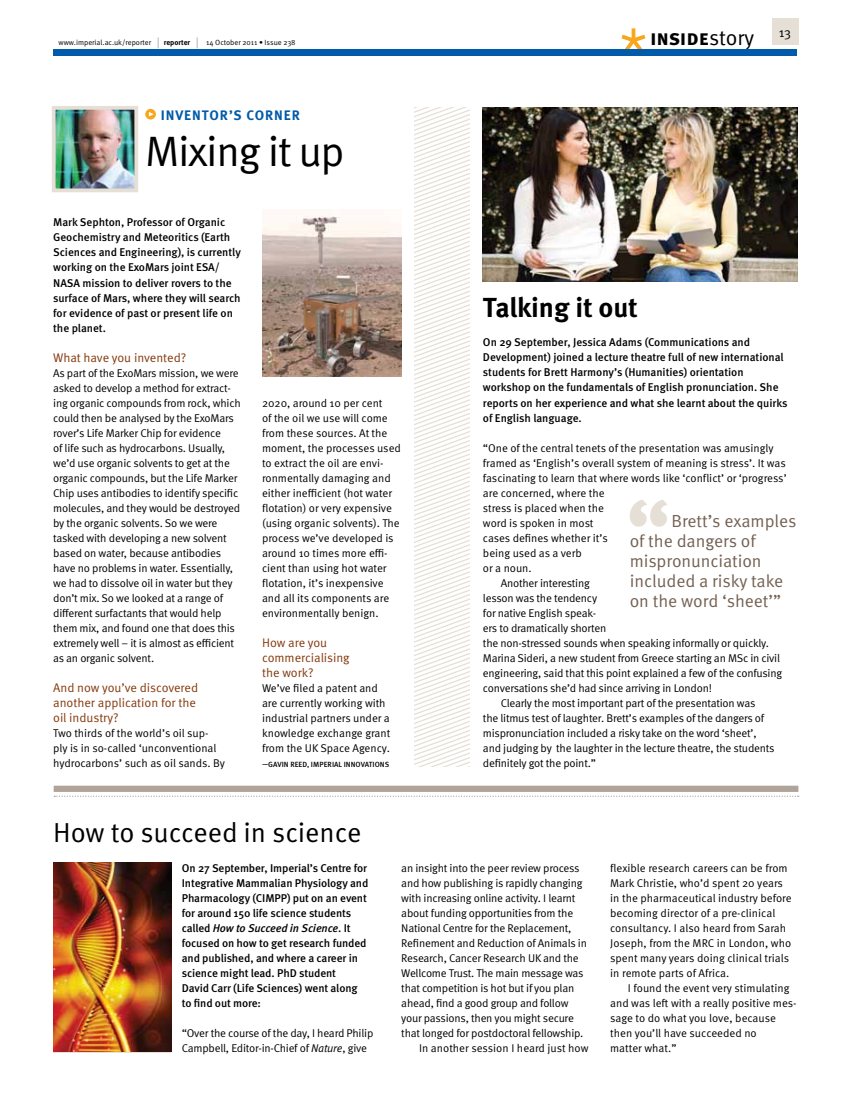
<style>
.page{position:relative;width:851px;height:1117px;background:#fff}
.page>*{position:absolute;margin:0;border:0;box-sizing:border-box;transform-origin:0 0}
.t1{font:42.5px "Meta OT Norm";letter-spacing:-.03em;color:#000}
.t2{font:27.5px "Meta OT Norm";letter-spacing:-.005em;color:#000}
.t3{font:700 27.5px "Meta OT";color:#000}
.t4{font:700 21.25px "Meta OT";letter-spacing:-.005em;color:#000}
.t5{font:17.5px/20px "Meta OT Norm";letter-spacing:-.005em;color:#756153}
.t6{font:700 13.75px "Meta OT";letter-spacing:.07em;color:#005baa}
.t7{font:13.12px "Meta OT Norm";color:#000}
.t8{font:12.5px/15px "Meta OT Norm";letter-spacing:-.005em;color:#84390d}
.t9{font:11.25px/15px "Meta OT Norm";letter-spacing:-.02em;color:#000}
.t10{font:500 11.25px/15px "Meta OT";letter-spacing:-.01em;color:#000}
.t11{font:11.25px/15px "Meta OT Norm";color:#000}
.t12{font:7.5px "Meta OT Norm";letter-spacing:-.005em;color:#000}
.t13{font:500 7.5px "Meta OT";letter-spacing:.005em;color:#000}
.t14{font:700 7.5px "Meta OT";color:#000}
.s1{font-size:11.25px}
.s2{font-family:"Meta OT Norm";font-weight:400;font-size:11.25px}
.s3{font-family:"Meta OT Norm";font-weight:400}
.s4{font-style:italic}
.s5{font-family:"Meta OT Norm Ita"}
</style>
<div class="page">
<div style="left:54px;top:785px;width:744px;height:6px;background:#b0a49a"></div>
<svg style="left:54px;top:795px;width:744px;height:1px"></svg>
<div style="left:145px;top:109px;width:11px;height:10px;background:#faa61c;border-radius:50%"></div>
<svg style="left:149px;top:112px;width:5px;height:4px"></svg>
<img style="left:57px;top:111px;width:76px;height:76px">
<div style="left:52px;top:106px;width:86px;height:86px;border:4px solid #e5dfd6"></div>
<img style="left:483px;top:107px;width:314px;height:174px">
<svg style="left:415px;top:107px;width:54px;height:659px"></svg>
<img style="left:262px;top:216px;width:139px;height:160px">
<img style="left:53px;top:862px;width:118px;height:189px">
<svg style="left:629px;top:499px;width:38px;height:27px"></svg>
<div style="left:771px;top:19px;width:27px;height:26px;background:#e5dfd6"></div>
<svg style="left:621px;top:28px;width:24px;height:21px"></svg>
<div style="left:54px;top:49px;width:743px;height:7px;background:#005baa"></div>
<p class="t12" style="left:58px;top:38px;width:102px">www.imperial.ac.uk/reporter <span class="s1">|</span></p>
<p class="t14" style="left:164px;top:38px;width:35px">reporter <span class="s2">|</span></p>
<p class="t12" style="left:206px;top:38px;width:91px">14 October 2011 • Issue 238</p>
<h3 class="t4" style="left:650px;top:24px;width:106px">inside<span class="s3">story</span></h3>
<p class="t6" style="left:161px;top:106px;width:141px">inventor’s corner</p>
<h1 class="t1" style="left:145px;top:126px;width:201px">Mixing it up</h1>
<p class="t7" style="left:778px;top:24px;width:14px">13</p>
<p class="t10" style="left:53px;top:215px;width:189px">Mark Sephton, Professor of Organic Geochemistry and Meteoritics (Earth Sciences and Engineering), is currently working on the ExoMars joint ESA/ NASA mission to deliver rovers to the surface of Mars, where they will search for evidence of past or present life on the planet.</p>
<p class="t8" style="left:53px;top:350px;width:134px">What have you invented?</p>
<p class="t9" style="left:53px;top:365px;width:189px">As part of the ExoMars mission, we were asked to develop a method for extract&shy;ing organic compounds from rock, which could then be analysed by the ExoMars rover’s Life Marker Chip for evidence<br>of life such as hydrocarbons. Usually, we’d use organic solvents to get at the organic compounds, but the Life Marker Chip uses antibodies to identify specific molecules, and they would be destroyed by the organic solvents. So we were tasked with developing a new solvent based on water, because antibodies have no problems in water. Essentially, we had to dissolve oil in water but they don’t mix. So we looked at a range of different surfactants that would help them mix, and found one that does this extremely well – it is almost as efficient as an organic solvent.</p>
<p class="t8" style="left:53px;top:680px;width:146px">And now you’ve discovered another application for the oil industry?</p>
<p class="t9" style="left:53px;top:725px;width:173px">Two thirds of the world’s oil sup&shy;ply is in so-called ‘unconventional hydrocarbons’ such as oil sands. By</p>
<p class="t9" style="left:262px;top:395px;width:140px">2020, around 10 per cent<br>of the oil we use will come from these sources. At the moment, the processes used to extract the oil are envi&shy;ronmentally damaging and either inefficient (hot water flotation) or very expensive (using organic solvents). The process we’ve developed is around 10 times more effi&shy;cient than using hot water flotation, it’s inexpensive and all its components are environmentally benign.</p>
<p class="t8" style="left:262px;top:635px;width:89px">How are you commercialising the work?</p>
<p class="t9" style="left:262px;top:680px;width:130px">We’ve filed a patent and are currently working with industrial partners under a knowledge exchange grant from the UK Space Agency.</p>
<p class="t13" style="left:262px;top:759px;width:57px">—Gavi n Reed, Imperial</p>
<p class="t13" style="left:344px;top:759px;width:47px">Innovations</p>
<h2 class="t2" style="left:53px;top:815px;width:310px">How to succeed in science</h2>
<h2 class="t3" style="left:483px;top:289px;width:156px">Talking it out</h2>
<p class="t10" style="left:483px;top:335px;width:306px">On 29 September, Jessica Adams (Communications and -Development) joined a lecture theatre full of new international students for Brett Harmony’s (Humanities) orientation workshop on the fundamentals of English pronunciation. She reports on her experience and what she learnt about the quirks of English language.</p>
<p class="t9" style="left:483px;top:440px;width:292px">“One of the central tenets of the presentation was amusingly</p>
<p class="t9" style="left:483px;top:455px;width:304px">framed as ‘English’s overall system of meaning is stress’. It was</p>
<p class="t9" style="left:483px;top:470px;width:305px">fascinating to learn that where words like ‘conflict’ or ‘progress’</p>
<p class="t9" style="left:483px;top:485px;width:123px">are concerned, where the</p>
<p class="t9" style="left:483px;top:500px;width:122px">stress is placed when the</p>
<p class="t9" style="left:483px;top:515px;width:112px">word is spoken in most</p>
<p class="t9" style="left:483px;top:530px;width:126px">cases defines whether it’s</p>
<p class="t9" style="left:483px;top:545px;width:100px">being used as a verb</p>
<p class="t9" style="left:483px;top:560px;width:50px">or a noun.</p>
<p class="t9" style="left:500px;top:575px;width:91px">Another interesting</p>
<p class="t9" style="left:483px;top:590px;width:116px">lesson was the tendency</p>
<p class="t9" style="left:483px;top:605px;width:115px">for native English speak-</p>
<p class="t9" style="left:483px;top:620px;width:125px">ers to dramatically shorten</p>
<p class="t9" style="left:483px;top:635px;width:287px">the non-stressed sounds when speaking informally or quickly.</p>
<p class="t9" style="left:483px;top:650px;width:298px">Marina Sideri, a new student from Greece starting an MSc in civil</p>
<p class="t9" style="left:483px;top:665px;width:301px">engineering, said that this point explained a few of the confusing</p>
<p class="t9" style="left:483px;top:680px;width:230px">conversations she’d had since arriving in London!</p>
<p class="t9" style="left:500px;top:695px;width:256px">Clearly the most important part of the presentation was</p>
<p class="t9" style="left:483px;top:710px;width:283px">the litmus test of laughter. Brett’s examples of the dangers of</p>
<p class="t9" style="left:483px;top:725px;width:275px">mispronunciation included a risky take on the word ‘sheet’,</p>
<p class="t9" style="left:483px;top:740px;width:293px">and judging by the laughter in the lecture theatre, the students</p>
<p class="t9" style="left:483px;top:755px;width:114px">definitely got the point.”</p>
<h3 class="t5" style="left:629px;top:510px;width:168px;text-indent:42px">Brett’s examples of the dangers of mispronunciation included a risky take on the word ‘sheet’”</h3>
<p class="t10" style="left:182px;top:860px;width:188px">On 27 September, Imperial’s Centre for Integrative Mammalian Physiology and Pharmacology (CIMPP) put on an event for around 150 life science students called <span class="s4">How to Succeed in Science</span>. It focused on how to get research funded and published, and where a career in science might lead. PhD student<br>David Carr (Life Sciences) went along to find out more:</p>
<p class="t9" style="left:182px;top:1025px;width:193px">“Over the course of the day, I heard Philip<br>Campbell, Editor-in-Chief of <span class="s5">Nature</span>, give</p>
<p class="t9" style="left:401px;top:860px;width:180px">an insight into the peer review process</p>
<p class="t9" style="left:401px;top:875px;width:183px">and how publishing is rapidly changing</p>
<p class="t9" style="left:401px;top:890px;width:176px">with increasing online activity. I learnt</p>
<p class="t9" style="left:401px;top:905px;width:173px">about funding opportunities from the</p>
<p class="t9" style="left:401px;top:920px;width:172px">National Centre for the Replacement,</p>
<p class="t9" style="left:401px;top:935px;width:187px">Refinement and Reduction of Animals in</p>
<p class="t9" style="left:401px;top:950px;width:179px">Research, Cancer Research UK and the</p>
<p class="t9" style="left:401px;top:965px;width:184px">Wellcome Trust. The main message was</p>
<p class="t9" style="left:401px;top:980px;width:174px">that competition is hot but if you plan</p>
<p class="t9" style="left:401px;top:995px;width:169px">ahead, find a good group and follow</p>
<p class="t9" style="left:401px;top:1010px;width:174px">your passions, then you might secure</p>
<p class="t9" style="left:401px;top:1025px;width:184px">that longed for postdoctoral fellowship.</p>
<p class="t11" style="left:419px;top:1040px;width:171px">In another session I heard just how</p>
<p class="t11" style="left:610px;top:860px;width:183px">flexible research careers can be from Mark Christie, who’d spent 20 years in the pharmaceutical industry before becoming director of a pre-clinical consultancy. I also heard from Sarah Joseph, from the MRC in London, who spent many years doing clinical trials in remote parts of Africa.</p>
<p class="t11" style="left:610px;top:980px;width:188px;text-indent:18px">I found the event very stimulating and was left with a really positive mes&shy;sage to do what you love, because then you’ll have succeeded no<br>matter what.”</p>
</div>
